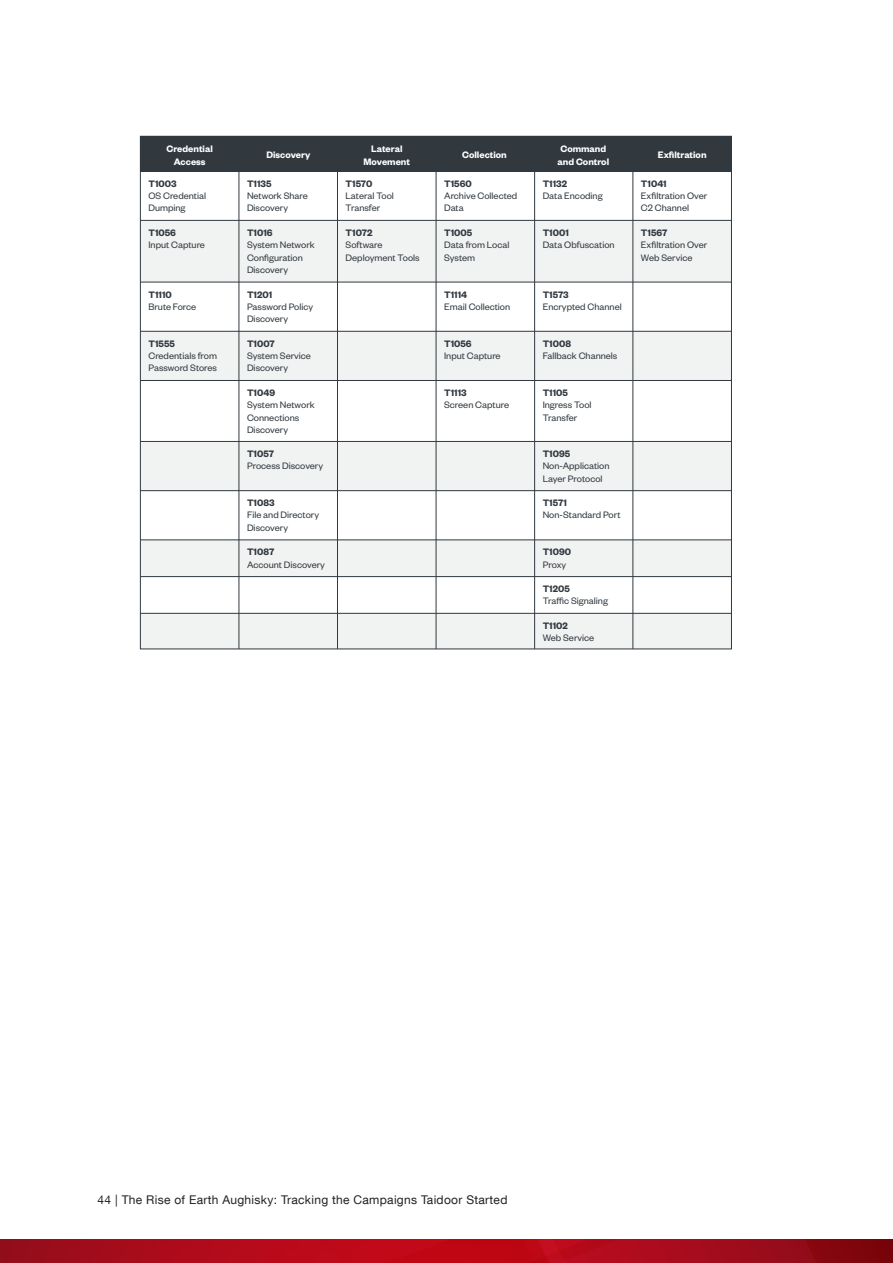
<style>
.page{position:relative;width:893px;height:1263px;background:#fff}
.page>*{position:absolute;margin:0;border:0;box-sizing:border-box;transform-origin:0 0}
.t1{font:12px "Helvetica Neue LT Com";letter-spacing:.025em;color:#231f20}
.t2{font:10.35px/12.3px "Founders Grotesk";color:#31393f}
.t3{font:600 10.35px "Founders Grotesk";color:#31393f}
.t4{font:600 10.35px/12.3px "Founders Grotesk";color:#fff;text-align:center}
</style>
<div class="page">
<svg style="left:0;top:1239px;width:893px;height:24px;background:#aa0a18"></svg>
<div style="left:140px;top:220px;width:592px;height:62px;background:#f1f2f2"></div>
<div style="left:140px;top:331px;width:592px;height:49px;background:#f1f2f2"></div>
<div style="left:140px;top:441px;width:592px;height:50px;background:#f1f2f2"></div>
<div style="left:140px;top:540px;width:592px;height:37px;background:#f1f2f2"></div>
<div style="left:140px;top:613px;width:592px;height:36px;background:#f1f2f2"></div>
<hr style="left:140px;top:220px;width:592px;height:1px;background:#31393f">
<hr style="left:140px;top:282px;width:592px;height:1px;background:#31393f">
<hr style="left:140px;top:331px;width:592px;height:1px;background:#31393f">
<hr style="left:140px;top:380px;width:592px;height:1px;background:#31393f">
<hr style="left:140px;top:441px;width:592px;height:1px;background:#31393f">
<hr style="left:140px;top:490px;width:592px;height:1px;background:#31393f">
<hr style="left:140px;top:539px;width:592px;height:1px;background:#31393f">
<hr style="left:140px;top:576px;width:592px;height:1px;background:#31393f">
<hr style="left:140px;top:613px;width:592px;height:1px;background:#31393f">
<hr style="left:534px;top:136px;width:1px;height:513px;background:#31393f">
<hr style="left:436px;top:136px;width:1px;height:513px;background:#31393f">
<hr style="left:632px;top:136px;width:1px;height:513px;background:#31393f">
<hr style="left:337px;top:136px;width:1px;height:513px;background:#31393f">
<hr style="left:239px;top:136px;width:1px;height:513px;background:#31393f">
<div style="left:140px;top:136px;width:591px;height:36px;background:#31393f"></div>
<p class="t4" style="left:167px;top:142px;width:48px">Credential<br>Access</p>
<p class="t3" style="left:148px;top:177px;width:30px">T1003</p>
<p class="t2" style="left:148px;top:189px;width:59px">OS Credential<br>Dumping</p>
<p class="t3" style="left:148px;top:226px;width:29px">T1056</p>
<p class="t2" style="left:148px;top:238px;width:58px">Input Capture</p>
<p class="t3" style="left:148px;top:288px;width:25px">T1110</p>
<p class="t2" style="left:148px;top:300px;width:49px">Brute Force</p>
<p class="t3" style="left:148px;top:337px;width:28px">T1555</p>
<p class="t2" style="left:148px;top:349px;width:70px">Credentials from<br>Password Stores</p>
<p class="t4" style="left:266px;top:148px;width:45px">Discovery</p>
<p class="t4" style="left:364px;top:142px;width:48px">Lateral<br>Movement</p>
<p class="t4" style="left:462px;top:148px;width:46px">Collection</p>
<p class="t4" style="left:558px;top:142px;width:53px;text-align:left">Command and Control</p>
<p class="t4" style="left:658px;top:148px;width:50px">Exfiltration</p>
<p class="t3" style="left:247px;top:177px;width:26px">T1135</p>
<p class="t2" style="left:247px;top:189px;width:62px">Network Share<br>Discovery</p>
<p class="t3" style="left:247px;top:226px;width:27px">T1016</p>
<p class="t2" style="left:247px;top:238px;width:69px">System Network<br>Configuration<br>Discovery</p>
<p class="t3" style="left:247px;top:288px;width:27px">T1201</p>
<p class="t2" style="left:247px;top:300px;width:68px">Password Policy<br>Discovery</p>
<p class="t3" style="left:247px;top:337px;width:29px">T1007</p>
<p class="t2" style="left:247px;top:349px;width:65px">System Service<br>Discovery</p>
<p class="t3" style="left:247px;top:386px;width:30px">T1049</p>
<p class="t2" style="left:247px;top:398px;width:69px">System Network<br>Connections<br>Discovery</p>
<p class="t3" style="left:247px;top:447px;width:28px">T1057</p>
<p class="t2" style="left:247px;top:459px;width:78px">Process Discovery</p>
<p class="t3" style="left:247px;top:496px;width:29px">T1083</p>
<p class="t2" style="left:247px;top:508px;width:74px">File and Directory<br>Discovery</p>
<p class="t3" style="left:247px;top:545px;width:29px">T1087</p>
<p class="t2" style="left:247px;top:558px;width:79px">Account Discovery</p>
<p class="t3" style="left:346px;top:177px;width:28px">T1570</p>
<p class="t2" style="left:346px;top:189px;width:50px">Lateral Tool<br>Transfer</p>
<p class="t3" style="left:346px;top:226px;width:28px">T1072</p>
<p class="t2" style="left:346px;top:238px;width:76px">Software<br>Deployment Tools</p>
<p class="t3" style="left:444px;top:177px;width:29px">T1560</p>
<p class="t2" style="left:444px;top:189px;width:75px">Archive Collected<br>Data</p>
<p class="t3" style="left:444px;top:226px;width:30px">T1005</p>
<p class="t2" style="left:444px;top:238px;width:67px">Data from Local<br>System</p>
<p class="t3" style="left:444px;top:288px;width:25px">T1114</p>
<p class="t2" style="left:444px;top:300px;width:68px">Email Collection</p>
<p class="t3" style="left:444px;top:337px;width:29px">T1056</p>
<p class="t2" style="left:444px;top:349px;width:58px">Input Capture</p>
<p class="t3" style="left:444px;top:386px;width:24px">T1113</p>
<p class="t2" style="left:444px;top:398px;width:66px">Screen Capture</p>
<p class="t3" style="left:543px;top:177px;width:26px">T1132</p>
<p class="t2" style="left:543px;top:189px;width:61px">Data Encoding</p>
<p class="t3" style="left:543px;top:226px;width:28px">T1001</p>
<p class="t2" style="left:543px;top:238px;width:73px">Data Obfuscation</p>
<p class="t3" style="left:543px;top:288px;width:28px">T1573</p>
<p class="t2" style="left:543px;top:300px;width:81px">Encrypted Channel</p>
<p class="t3" style="left:543px;top:337px;width:30px">T1008</p>
<p class="t2" style="left:543px;top:349px;width:76px">Fallback Channels</p>
<p class="t3" style="left:543px;top:386px;width:27px">T1105</p>
<p class="t2" style="left:543px;top:398px;width:50px">Ingress Tool<br>Transfer</p>
<p class="t3" style="left:543px;top:447px;width:29px">T1095</p>
<p class="t2" style="left:543px;top:459px;width:68px">Non-Application<br>Layer Protocol</p>
<p class="t3" style="left:543px;top:496px;width:26px">T1571</p>
<p class="t2" style="left:543px;top:508px;width:79px">Non-Standard Port</p>
<p class="t3" style="left:543px;top:545px;width:30px">T1090</p>
<p class="t2" style="left:543px;top:558px;width:25px">Proxy</p>
<p class="t3" style="left:543px;top:582px;width:29px">T1205</p>
<p class="t2" style="left:543px;top:594px;width:67px">Traffic Signaling</p>
<p class="t3" style="left:543px;top:619px;width:27px">T1102</p>
<p class="t2" style="left:543px;top:631px;width:53px">Web Service</p>
<p class="t3" style="left:641px;top:177px;width:27px">T1041</p>
<p class="t2" style="left:641px;top:189px;width:68px">Exfiltration Over<br>C2 Channel</p>
<p class="t3" style="left:641px;top:226px;width:28px">T1567</p>
<p class="t2" style="left:641px;top:238px;width:68px">Exfiltration Over<br>Web Service</p>
<p class="t1" style="left:97px;top:1192px;width:411px">44 | The Rise of Earth Aughisky: Tracking the Campaigns Taidoor Started</p>
</div>
